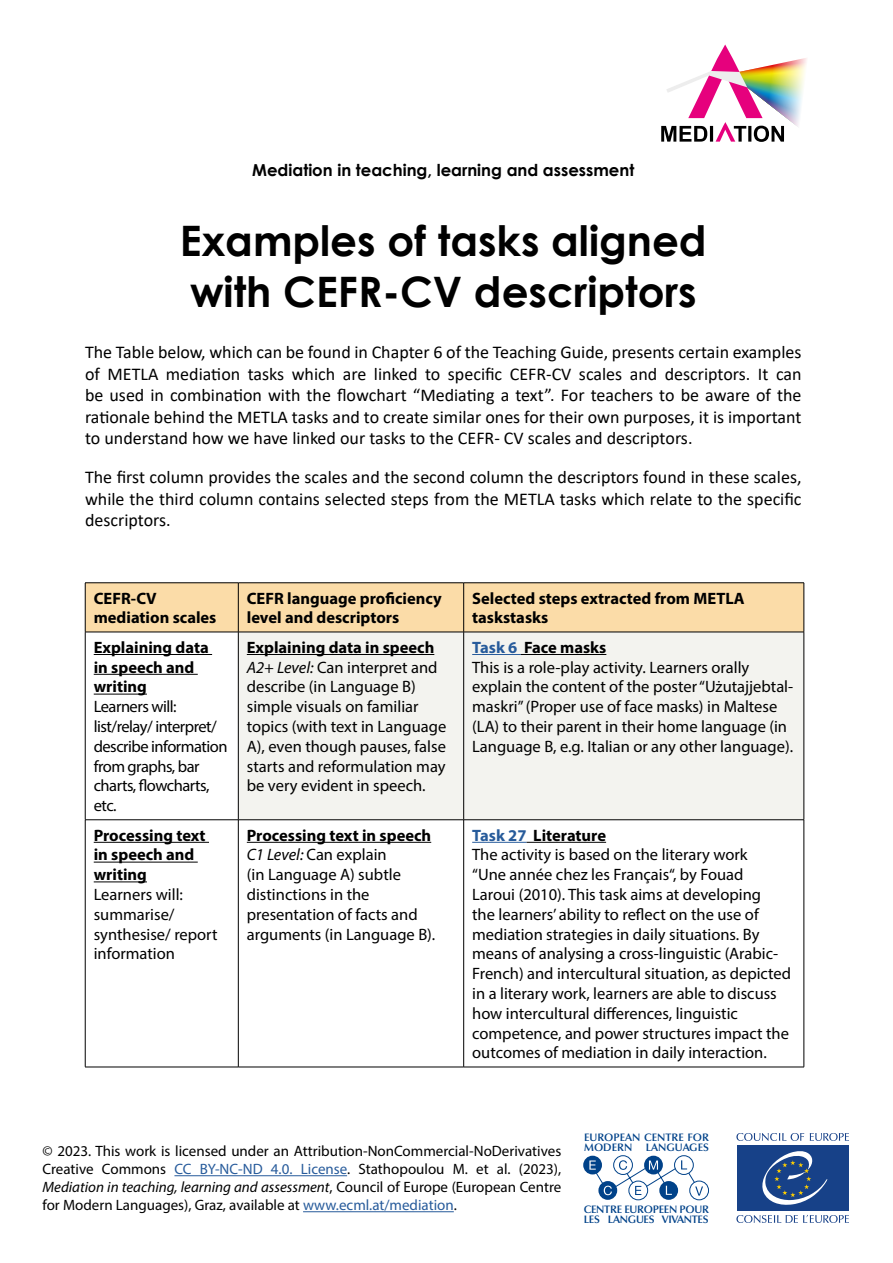
<style>
.page{position:relative;width:893px;height:1263px;background:#fff}
.page>*{position:absolute;margin:0;border:0;box-sizing:border-box;transform-origin:0 0}
.t1{font:700 42px/50.4px "Century Gothic";color:#000}
.t2{font:18px/21.6px "Calibri";color:#000;text-align:justify}
.t3{font:16.5px/19.8px "Myriad Pro";color:#000}
.t4{font:700 16.5px/19.8px "Myriad Pro";color:#000}
.t5{font:16.5px/19.8px "Myriad Pro";letter-spacing:-.03em;color:#000}
.t6{font:700 16.5px "Century Gothic";color:#000}
.t7{font:15px/18px "Myriad Pro";color:#000;text-align:justify}
.t8{font:600 10.8px/10.2px "Optima LT Std";letter-spacing:-.025em;color:#004289}
.t9{font:600 10.8px/10.2px "Optima LT Std";color:#004289}
.s1{font-weight:700}
.s2{font-style:italic}
.s3{font-weight:700;color:#275b9b}
.s4{color:#275b9b}
</style>
<div class="page">
<hr style="left:174px;top:1175px;width:173px;height:1px;background:#275b9b">
<hr style="left:303px;top:1211px;width:151px;height:1px;background:#275b9b">
<div style="left:613px;top:1155px;width:20px;height:20px;border:1px solid #004289;border-radius:50%"></div>
<svg style="left:629px;top:1181px;width:19px;height:19px"></svg>
<div style="left:628px;top:1181px;width:20px;height:19px;border:1px solid #004289;border-radius:50%"></div>
<div style="left:674px;top:1155px;width:20px;height:20px;border:1px solid #004289;border-radius:50%"></div>
<div style="left:689px;top:1181px;width:20px;height:19px;border:1px solid #004289;border-radius:50%"></div>
<svg style="left:659px;top:1181px;width:19px;height:19px"></svg>
<svg style="left:644px;top:1156px;width:19px;height:18px"></svg>
<svg style="left:598px;top:1181px;width:19px;height:19px"></svg>
<div style="left:583px;top:1156px;width:19px;height:18px;background:#004289;border-radius:50%"></div>
<svg style="left:589px;top:1160px;width:114px;height:35px"></svg>
<svg style="left:810px;top:1133px;width:39px;height:8px"></svg>
<svg style="left:736px;top:1133px;width:68px;height:8px"></svg>
<svg style="left:736px;top:1215px;width:113px;height:8px"></svg>
<div style="left:737px;top:1145px;width:112px;height:65px;background:#174188"></div>
<svg style="left:762px;top:1151px;width:66px;height:54px"></svg>
<div style="left:86px;top:583px;width:718px;height:49px;background:#fbdca8"></div>
<div style="left:239px;top:633px;width:565px;height:186px;background:#f3f3ef"></div>
<hr style="left:85px;top:632px;width:1px;height:187px;background:#000">
<hr style="left:85px;top:819px;width:153px;height:1px;background:#000">
<hr style="left:85px;top:820px;width:1px;height:247px;background:#000">
<hr style="left:85px;top:1067px;width:153px;height:1px;background:#000">
<hr style="left:238px;top:820px;width:1px;height:247px;background:#000">
<hr style="left:463px;top:820px;width:1px;height:247px;background:#000">
<hr style="left:804px;top:820px;width:1px;height:247px;background:#000">
<hr style="left:85px;top:582px;width:153px;height:1px;background:#000">
<hr style="left:85px;top:583px;width:1px;height:49px;background:#000">
<hr style="left:238px;top:582px;width:226px;height:1px;background:#000">
<hr style="left:238px;top:583px;width:1px;height:49px;background:#000">
<hr style="left:464px;top:582px;width:340px;height:1px;background:#000">
<hr style="left:463px;top:583px;width:1px;height:49px;background:#000">
<hr style="left:804px;top:583px;width:1px;height:49px;background:#000">
<hr style="left:85px;top:632px;width:153px;height:1px;background:#000">
<hr style="left:238px;top:632px;width:226px;height:1px;background:#000">
<hr style="left:238px;top:632px;width:1px;height:187px;background:#000">
<hr style="left:238px;top:819px;width:226px;height:1px;background:#000">
<hr style="left:464px;top:632px;width:340px;height:1px;background:#000">
<hr style="left:463px;top:632px;width:1px;height:187px;background:#000">
<hr style="left:804px;top:632px;width:1px;height:187px;background:#000">
<hr style="left:464px;top:819px;width:340px;height:1px;background:#000">
<hr style="left:238px;top:1067px;width:226px;height:1px;background:#000">
<hr style="left:464px;top:1067px;width:340px;height:1px;background:#000">
<hr style="left:94px;top:654px;width:118px;height:1px;background:#000">
<hr style="left:94px;top:674px;width:104px;height:1px;background:#000">
<hr style="left:94px;top:694px;width:53px;height:1px;background:#000">
<hr style="left:247px;top:654px;width:187px;height:1px;background:#000">
<hr style="left:472px;top:654px;width:49px;height:1px;background:#275b9b">
<hr style="left:521px;top:654px;width:85px;height:1px;background:#000">
<hr style="left:94px;top:842px;width:115px;height:1px;background:#000">
<hr style="left:94px;top:862px;width:104px;height:1px;background:#000">
<hr style="left:94px;top:881px;width:53px;height:1px;background:#000">
<hr style="left:247px;top:842px;width:184px;height:1px;background:#000">
<hr style="left:472px;top:842px;width:55px;height:1px;background:#275b9b">
<hr style="left:527px;top:842px;width:79px;height:1px;background:#000">
<img style="left:661px;top:45px;width:146px;height:97px">
<p class="t6" style="left:252px;top:158px;width:384px">Mediation in teaching, learning and assessment</p>
<h1 class="t1" style="left:180px;top:214px;width:528px">Examples of tasks aligned with CEFR-CV descriptors</h1>
<p class="t2" style="left:85px;top:341px;width:718px">The Table below, which can be found in Chapter 6 of the Teaching Guide, presents certain examples of METLA mediation tasks which are linked to specific CEFR-CV scales and descriptors. It can be used in combination with the flowchart “Mediating a text”. For teachers to be aware of the rationale behind the METLA tasks and to create similar ones for their own purposes, it is important to understand how we have linked our tasks to the CEFR- CV scales and descriptors.</p>
<p class="t2" style="left:85px;top:466px;width:718px">The first column provides the scales and the second column the descriptors found in these scales, while the third column contains selected steps from the METLA tasks which relate to the specific descriptors.</p>
<p class="t4" style="left:94px;top:588px;width:124px">CEFR-CV mediation scales</p>
<p class="t4" style="left:247px;top:588px;width:196px">CEFR language proficiency level and descriptors</p>
<p class="t4" style="left:472px;top:588px;width:274px">Selected steps extracted from METLA taskstasks</p>
<p class="t4" style="left:94px;top:637px;width:117px">Explaining data in speech and writing</p>
<p class="t5" style="left:94px;top:696px;width:135px">Learners will: list/relay/ interpret/ describe information from graphs, bar charts, flowcharts, etc.</p>
<p class="t3" style="left:247px;top:637px;width:201px"><span class="s1">Explaining data in speech<br></span><span class="s2">A2+ Level:</span> Can interpret and describe (in Language B) simple visuals on familiar topics (with text in Language<br>A), even though pauses, false starts and reformulation may be very evident in speech.</p>
<p class="t3" style="left:472px;top:637px;width:323px"><span class="s3">Task 6</span> <span class="s1">Face masks<br></span>This is a role-play activity. Learners orally explain the content of the poster “Użutajjebtal&shy;maskri” (Proper use of face masks) in Maltese (LA) to their parent in their home language (in Language B, e.g. Italian or any other language).</p>
<p class="t4" style="left:94px;top:825px;width:113px">Processing text in speech and writing</p>
<p class="t3" style="left:94px;top:884px;width:125px">Learners will: summarise/ synthesise/ report information</p>
<p class="t3" style="left:247px;top:825px;width:190px"><span class="s1">Processing text in speech<br></span><span class="s2">C1 Level:</span> Can explain<br>(in Language A) subtle distinctions in the presentation of facts and arguments (in Language B).</p>
<p class="t3" style="left:472px;top:825px;width:320px"><span class="s3">Task 27</span> <span class="s1">Literature<br></span>The activity is based on the literary work<br>“Une année chez les Français“, by Fouad<br>Laroui (2010). This task aims at developing<br>the learners’ ability to reflect on the use of mediation strategies in daily situations. By means of analysing a cross-linguistic (Arabic-French) and intercultural situation, as depicted in a literary work, learners are able to discuss how intercultural differences, linguistic competence, and power structures impact the outcomes of mediation in daily interaction.</p>
<p class="t7" style="left:43px;top:1142px;width:520px">© 2023. This work is licensed under an Attribution-NonCommercial-NoDerivatives Creative Commons <span class="s4">CC BY-NC-ND 4.0. License</span>. Stathopoulou M. et al. (2023), <span class="s2">Mediation in teaching, learning and assessment</span>, Council of Europe (European Centre for Modern Languages), Graz, available at <span class="s4">www.ecml.at/mediation</span>.</p>
<p class="t9" style="left:584px;top:1132px;width:126px">EUROPEAN CENTRE FOR<br>MODERN LANGUAGES</p>
<p class="t8" style="left:584px;top:1204px;width:127px">CENTRE EUROPEEN POUR<br>LES LANGUES VIVANTES</p>
</div>
